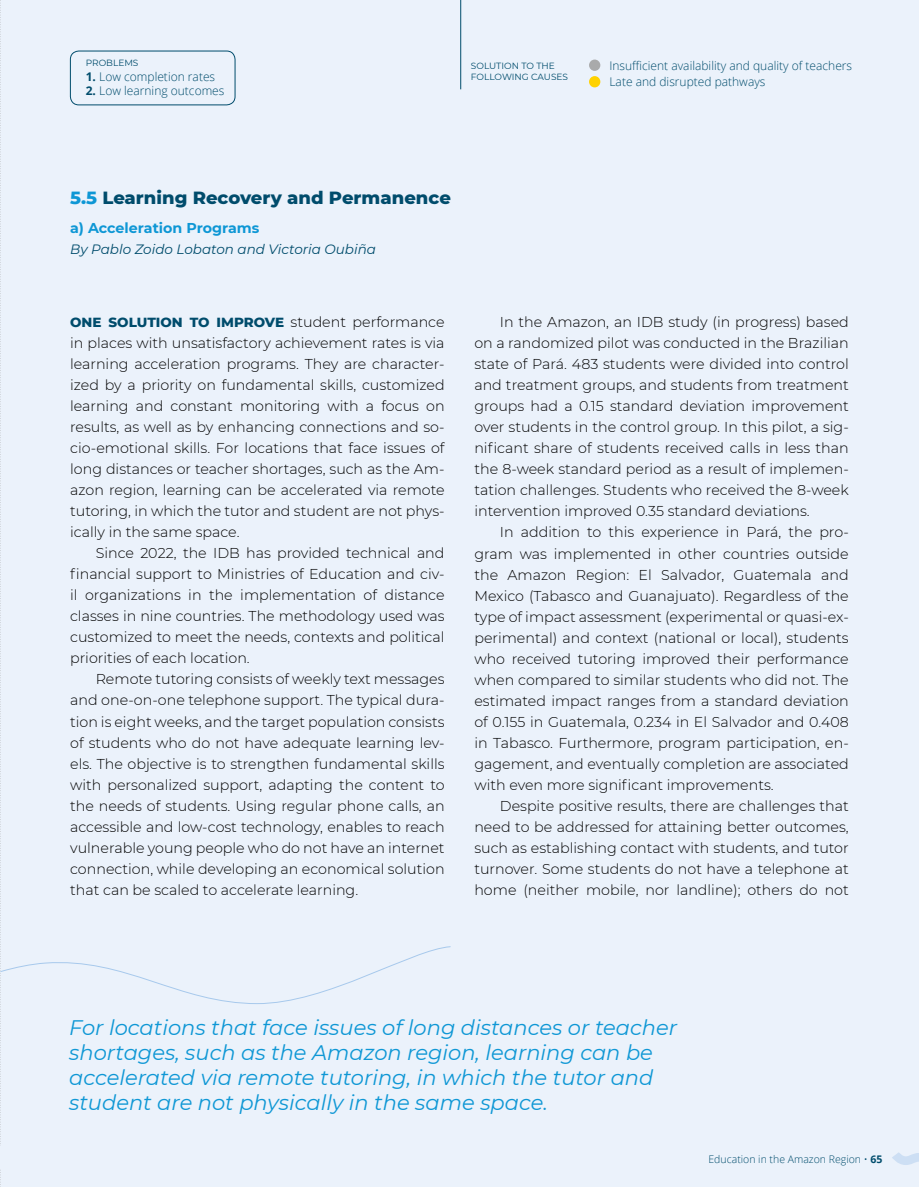
<style>
.page{position:relative;width:919px;height:1187px;background:#fff}
.page>*{position:absolute;margin:0;border:0;box-sizing:border-box;transform-origin:0 0}
.t1{font:italic 21px/25.2px "Montserrat";color:#0e97d5}
.t2{font:800 18px "Montserrat";color:#004c6c}
.t3{font:300 14.25px/21px "Montserrat";color:#000;text-align:justify}
.t4{font:700 14.25px "Montserrat";color:#0e97d5}
.t5{font:800 13.5px "Montserrat";color:#004c6c}
.t6{font:italic 13.5px "Montserrat";color:#004c6c}
.t7{font:300 12px/16.5px "Open Sans";color:#004c6c}
.t8{font:300 10.5px "Open Sans";color:#004c6c}
.t9{font:9px/10.8px "Montserrat";color:#004c6c}
.s1{font-weight:700}
.s2{color:#0e97d5}
.s3{font-weight:300;font-size:14.25px;color:#000}
</style>
<div class="page">
<div style="left:0;top:0;width:918px;height:1186px;background:#ebf2fb"></div>
<svg style="left:892px;top:1152px;width:26px;height:13px"></svg>
<svg style="left:0;top:0;width:451px;height:1187px"></svg>
<div style="left:589px;top:60px;width:11px;height:11px;background:#a9aaab;border-radius:50%"></div>
<div style="left:589px;top:76px;width:11px;height:11px;background:#ffd200;border-radius:50%"></div>
<hr style="left:460px;top:0;width:1px;height:89px;background:#004c6c">
<p class="t9" style="left:86px;top:57px;width:54px">PROBLEMS</p>
<p class="t7" style="left:86px;top:68px;width:131px"><span class="s1">1.</span> Low completion rates</p>
<p class="t7" style="left:86px;top:82px;width:140px"><span class="s1">2.</span> Low learning outcomes</p>
<p class="t9" style="left:471px;top:60px;width:99px">SOLUTION TO THE<br>FOLLOWING CAUSES</p>
<p class="t7" style="left:609px;top:57px;width:244px">Insufficient availability and quality of teachers<br>Late and disrupted pathways</p>
<p class="t2" style="left:70px;top:184px;width:382px"><span class="s2">5.5</span> Learning Recovery and Permanence</p>
<p class="t4" style="left:70px;top:218px;width:191px">a) Acceleration Programs</p>
<p class="t6" style="left:70px;top:239px;width:307px">By Pablo Zoido Lobaton and Victoria Oubiña</p>
<p class="t5" style="left:70px;top:312px;width:376px">ONE SOLUTION TO IMPROVE <span class="s3">student performance</span></p>
<p class="t3" style="left:70px;top:332px;width:376px">in places with unsatisfactory achievement rates is via learning acceleration programs. They are character&shy;ized by a priority on fundamental skills, customized learning and constant monitoring with a focus on results, as well as by enhancing connections and so&shy;cio-emotional skills. For locations that face issues of long distances or teacher shortages, such as the Am&shy;azon region, learning can be accelerated via remote tutoring, in which the tutor and student are not phys&shy;ically in the same space.</p>
<p class="t3" style="left:70px;top:542px;width:376px;text-indent:26px">Since 2022, the IDB has provided technical and financial support to Ministries of Education and civ&shy;il organizations in the implementation of distance classes in nine countries. The methodology used was customized to meet the needs, contexts and political priorities of each location.</p>
<p class="t3" style="left:70px;top:668px;width:376px;text-indent:26px">Remote tutoring consists of weekly text messages and one-on-one telephone support. The typical dura&shy;tion is eight weeks, and the target population consists of students who do not have adequate learning lev&shy;els. The objective is to strengthen fundamental skills with personalized support, adapting the content to the needs of students. Using regular phone calls, an accessible and low-cost technology, enables to reach vulnerable young people who do not have an internet connection, while developing an economical solution that can be scaled to accelerate learning.</p>
<p class="t3" style="left:474px;top:311px;width:376px;text-indent:26px">In the Amazon, an IDB study (in progress) based on a randomized pilot was conducted in the Brazilian state of Pará. 483 students were divided into control and treatment groups, and students from treatment groups had a 0.15 standard deviation improvement over students in the control group. In this pilot, a sig&shy;nificant share of students received calls in less than the 8-week standard period as a result of implemen&shy;tation challenges. Students who received the 8-week intervention improved 0.35 standard deviations.</p>
<p class="t3" style="left:474px;top:521px;width:376px;text-indent:26px">In addition to this experience in Pará, the pro&shy;gram was implemented in other countries outside the Amazon Region: El Salvador, Guatemala and Mexico (Tabasco and Guanajuato). Regardless of the type of impact assessment (experimental or quasi-ex&shy;perimental) and context (national or local), students who received tutoring improved their performance when compared to similar students who did not. The estimated impact ranges from a standard deviation of 0.155 in Guatemala, 0.234 in El Salvador and 0.408 in Tabasco. Furthermore, program participation, en&shy;gagement, and eventually completion are associated with even more significant improvements.</p>
<p class="t3" style="left:474px;top:794px;width:376px;text-indent:26px">Despite positive results, there are challenges that need to be addressed for attaining better outcomes, such as establishing contact with students, and tutor turnover. Some students do not have a telephone at home (neither mobile, nor landline); others do not</p>
<h1 class="t1" style="left:69px;top:1013px;width:609px">For locations that face issues of long distances or teacher shortages, such as the Amazon region, learning can be accelerated via remote tutoring, in which the tutor and student are not physically in the same space.</h1>
<p class="t8" style="left:708px;top:1151px;width:175px">Education in the Amazon Region • <span class="s1">65</span></p>
</div>
